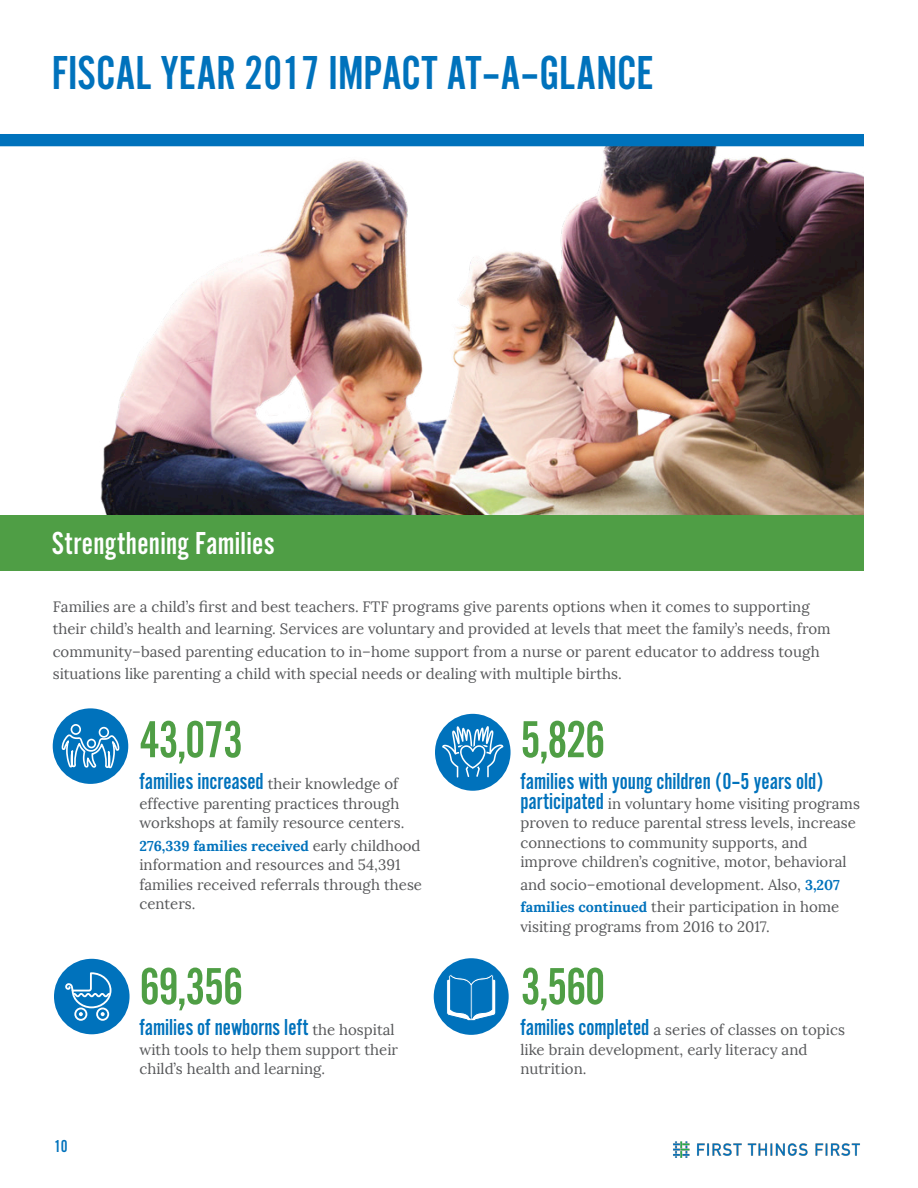
<style>
.page{position:relative;width:918px;height:1188px;background:#fff}
.page>*{position:absolute;margin:0;border:0;box-sizing:border-box;transform-origin:0 0}
.t1{font:54px "Alternate Got No 2 D";letter-spacing:-.03em;color:#4f9e45}
.t2{font:49.5px "Alternate Got No 2 D";color:#0072bc}
.Sub_headline__GREEN{font:33px "Alternate Got No 2 D";letter-spacing:.01em;color:#fff}
.Body{font:24px "Alternate Got No 2 D";color:#0072bc}
.t3{font:18px "Alternate Got No 2 D";color:#0072bc}
.Body-2{font:15px/19.5px "Lora";color:#57585a}
.Body-3{font:700 14.25px "Lora";color:#0072bc}
.s1{font-family:"Lora";font-size:15px;color:#57585a}
.s2{font-weight:400;font-size:15px;color:#57585a}
.s3{font-family:"Alternate Got No 2 D";font-size:24px;color:#0072bc}
.s4{font-weight:700;font-size:14.25px;color:#0072bc}
</style>
<div class="page">
<img style="left:673px;top:1141px;width:187px;height:17px">
<img style="left:0;top:146px;width:864px;height:369px">
<div style="left:0;top:515px;width:864px;height:56px;background:#4f9e45"></div>
<div style="left:53px;top:708px;width:75px;height:76px;background:#0072bc;border-radius:50%"></div>
<svg style="left:62px;top:724px;width:57px;height:44px"></svg>
<div style="left:435px;top:714px;width:76px;height:77px;background:#0072bc;border-radius:50%"></div>
<svg style="left:442px;top:726px;width:61px;height:52px"></svg>
<div style="left:434px;top:958px;width:75px;height:77px;background:#0072bc;border-radius:50%"></div>
<svg style="left:446px;top:974px;width:50px;height:47px"></svg>
<div style="left:54px;top:959px;width:76px;height:75px;background:#0072bc;border-radius:50%"></div>
<svg style="left:65px;top:972px;width:46px;height:49px"></svg>
<div style="left:0;top:134px;width:864px;height:12px;background:#0072bc"></div>
<p class="t2" style="left:52px;top:46px;width:603px">FISCAL YEAR 2017 IMPACT AT–A–GLANCE</p>
<p class="Sub_headline__GREEN" style="left:52px;top:526px;width:224px">Strengthening Families</p>
<p class="Body-2" style="left:53px;top:595px;width:779px;line-height:22.5px">Families are a child’s first and best teachers. FTF programs give parents options when it comes to supporting their child’s health and learning. Services are voluntary and provided at levels that meet the family’s needs, from community–based parenting education to in–home support from a nurse or parent educator to address tough situations like parenting a child with special needs or dealing with multiple births.</p>
<p class="t3" style="left:54px;top:1136px;width:15px">10</p>
<p class="t1" style="left:139px;top:711px;width:105px">43,073</p>
<p class="Body" style="left:139px;top:769px;width:260px">families increased <span class="s1">their knowledge of</span></p>
<p class="Body-2" style="left:139px;top:794px;width:266px">effective parenting practices through workshops at family resource centers.</p>
<p class="Body-3" style="left:139px;top:837px;width:283px">276,339 families received <span class="s2">early childhood</span></p>
<p class="Body-2" style="left:139px;top:855px;width:284px">information and resources and 54,391 families received referrals through these centers.</p>
<p class="t1" style="left:139px;top:958px;width:105px">69,356</p>
<p class="Body" style="left:139px;top:1015px;width:257px">families of newborns left <span class="s1">the hospital</span></p>
<p class="Body-2" style="left:139px;top:1040px;width:260px">with tools to help them support their child’s health and learning.</p>
<p class="t1" style="left:520px;top:711px;width:86px">5,826</p>
<p class="Body" style="left:520px;top:769px;width:304px">families with young children (0–5 years old)</p>
<p class="Body-2" style="left:520px;top:794px;width:341px"><span class="s3">participated</span> in voluntary home visiting programs proven to reduce parental stress levels, increase connections to community supports, and improve children’s cognitive, motor, behavioral</p>
<p class="Body-2" style="left:520px;top:873px;width:321px;line-height:22.5px">and socio–emotional development. Also, <span class="s4">3,207 families continued</span> their participation in home</p>
<p class="Body-2" style="left:520px;top:917px;width:251px">visiting programs from 2016 to 2017.</p>
<p class="t1" style="left:520px;top:958px;width:86px">3,560</p>
<p class="Body-2" style="left:520px;top:1020px;width:326px"><span class="s3">families completed</span> a series of classes on topics like brain development, early literacy and nutrition.</p>
</div>
